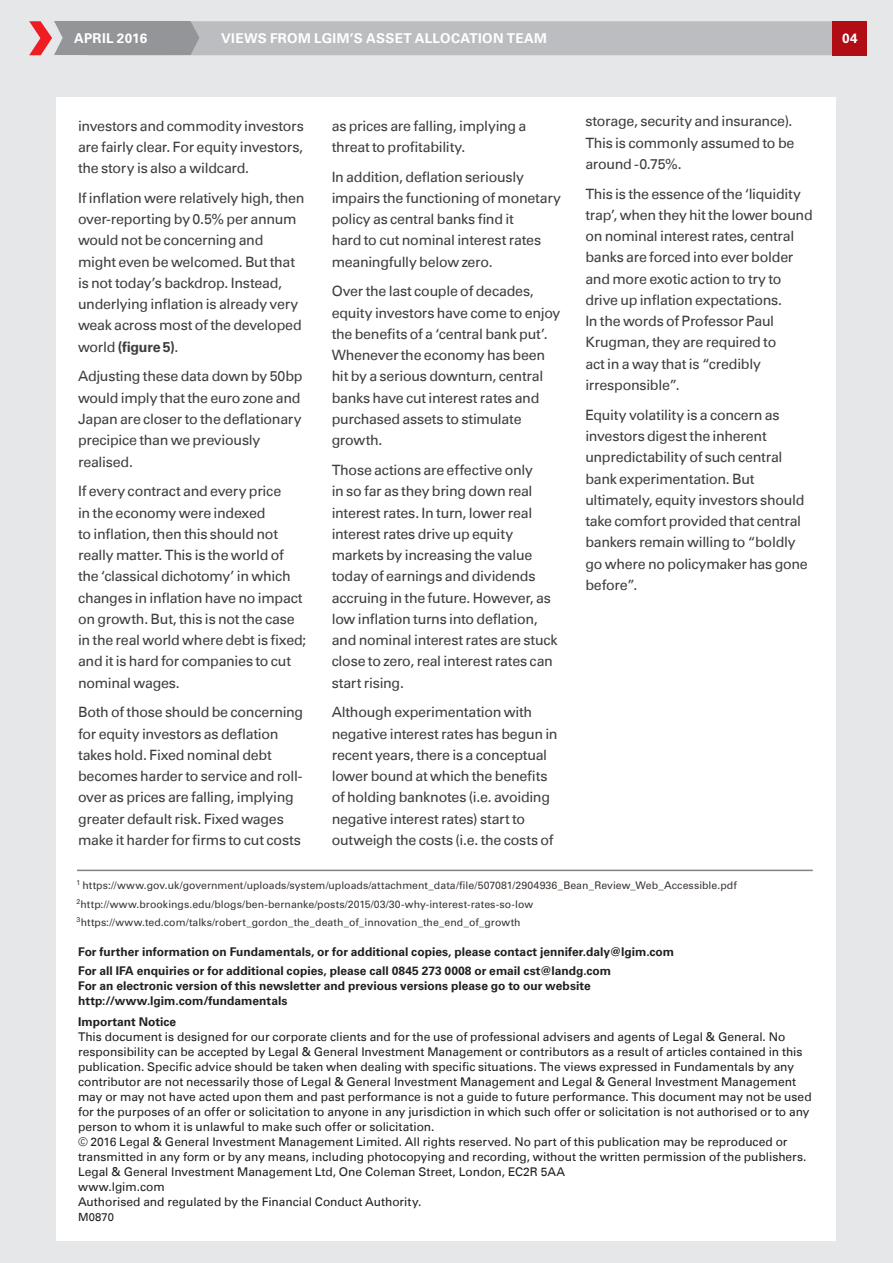
<style>
.page{position:relative;width:893px;height:1263px;background:#e6e7e9}
.page>*{position:absolute;margin:0;border:0;box-sizing:border-box;transform-origin:0 0}
.Article_body_text{font:14.25px/21.3px "Univers LT";letter-spacing:-.02em;color:#3e3e3f}
.t1{font:700 13.5px "Univers LT Std";letter-spacing:.025em;color:#fff}
.t2{font:12px/15px "Univers LT";color:#231f20}
.t3{font:700 12px/15px "Univers LT Std";color:#231f20}
.t4{font:11.25px "Univers LT";letter-spacing:.01em;color:#231f20}
.Legend_text{font:10.5px "Univers LT Std";letter-spacing:.005em;color:#3b3532}
.s1{font-family:"Univers LT Std";font-weight:700}
</style>
<div class="page">
<div style="left:56px;top:98px;width:779px;height:1143px;background:#fff"></div>
<div style="left:832px;top:21px;width:34px;height:34px;background:#b00d15"></div>
<svg style="left:29px;top:21px;width:803px;height:34px;background:#b6b5b8"></svg>
<hr style="left:77px;top:870px;width:736px;height:1px;background:#808285">
<p class="t1" style="left:74px;top:30px;width:75px">APRIL 2016</p>
<p class="t1" style="left:221px;top:30px;width:327px">VIEWS FROM LGIM’S ASSET ALLOCATION TEAM</p>
<p class="t1" style="left:842px;top:30px;width:17px">04</p>
<p class="Article_body_text" style="left:78px;top:115px;width:227px;text-align:justify">investors and commodity investors are fairly clear. For equity investors, the story is also a wildcard.</p>
<p class="Article_body_text" style="left:78px;top:187px;width:228px">If inflation were relatively high, then over-reporting by 0.5% per annum would not be concerning and might even be welcomed. But that is not today’s backdrop. Instead, underlying inflation is already very weak across most of the developed world <span class="s1">(figure 5)</span>.</p>
<p class="Article_body_text" style="left:78px;top:366px;width:226px">Adjusting these data down by 50bp would imply that the euro zone and<br>Japan are closer to the deflationary precipice than we previously realised.</p>
<p class="Article_body_text" style="left:78px;top:481px;width:230px">If every contract and every price<br>in the economy were indexed<br>to inflation, then this should not really matter. This is the world of the ‘classical dichotomy’ in which changes in inflation have no impact on growth. But, this is not the case in the real world where debt is fixed; and it is hard for companies to cut nominal wages.</p>
<p class="Article_body_text" style="left:78px;top:702px;width:227px">Both of those should be concerning for equity investors as deflation takes hold. Fixed nominal debt becomes harder to service and roll&shy;over as prices are falling, implying greater default risk. Fixed wages make it harder for firms to cut costs</p>
<p class="Article_body_text" style="left:332px;top:115px;width:196px">as prices are falling, implying a threat to profitability.</p>
<p class="Article_body_text" style="left:332px;top:166px;width:231px">In addition, deflation seriously impairs the functioning of monetary policy as central banks find it<br>hard to cut nominal interest rates meaningfully below zero.</p>
<p class="Article_body_text" style="left:332px;top:281px;width:230px">Over the last couple of decades, equity investors have come to enjoy the benefits of a ‘central bank put’.<br>Whenever the economy has been hit by a serious downturn, central banks have cut interest rates and purchased assets to stimulate growth.</p>
<p class="Article_body_text" style="left:332px;top:459px;width:227px">Those actions are effective only<br>in so far as they bring down real interest rates. In turn, lower real interest rates drive up equity markets by increasing the value today of earnings and dividends accruing in the future. However, as low inflation turns into deflation, and nominal interest rates are stuck close to zero, real interest rates can start rising.</p>
<p class="Article_body_text" style="left:332px;top:702px;width:227px">Although experimentation with negative interest rates has begun in recent years, there is a conceptual lower bound at which the benefits of holding banknotes (i.e. avoiding negative interest rates) start to outweigh the costs (i.e. the costs of</p>
<p class="Article_body_text" style="left:585px;top:111px;width:211px">storage, security and insurance).<br>This is commonly assumed to be around -0.75%.</p>
<p class="Article_body_text" style="left:585px;top:183px;width:229px">This is the essence of the ‘liquidity trap’, when they hit the lower bound on nominal interest rates, central banks are forced into ever bolder and more exotic action to try to drive up inflation expectations.<br>In the words of Professor Paul<br>Krugman, they are required to<br>act in a way that is “credibly irresponsible”.</p>
<p class="Article_body_text" style="left:585px;top:404px;width:224px">Equity volatility is a concern as investors digest the inherent unpredictability of such central bank experimentation. But ultimately, equity investors should take comfort provided that central bankers remain willing to “boldly go where no policymaker has gone before”.</p>
<p class="Legend_text" style="left:77px;top:879px;width:662px"><sup>1</sup> https://www.gov.uk/government/uploads/system/uploads/attachment_data/file/507081/2904936_Bean_Review_Web_Accessible.pdf</p>
<p class="Legend_text" style="left:77px;top:898px;width:458px"><sup>2</sup>http://www.brookings.edu/blogs/ben-bernanke/posts/2015/03/30-why-interest-rates-so-low</p>
<p class="Legend_text" style="left:77px;top:916px;width:446px"><sup>3</sup>https://www.ted.com/talks/robert_gordon_the_death_of_innovation_the_end_of_growth</p>
<p class="t3" style="left:78px;top:944px;width:598px">For further information on Fundamentals, or for additional copies, please contact jennifer.daly@lgim.com</p>
<p class="t3" style="left:78px;top:963px;width:535px">For all IFA enquiries or for additional copies, please call 0845 273 0008 or email cst@landg.com</p>
<p class="t3" style="left:78px;top:978px;width:514px">For an electronic version of this newsletter and previous versions please go to our website http://www.lgim.com/fundamentals</p>
<p class="t3" style="left:78px;top:1014px;width:100px">Important Notice</p>
<p class="t2" style="left:78px;top:1029px;width:735px">This document is designed for our corporate clients and for the use of professional advisers and agents of Legal &amp; General. No responsibility can be accepted by Legal &amp; General Investment Management or contributors as a result of articles contained in this publication. Specific advice should be taken when dealing with specific situations. The views expressed in Fundamentals by any contributor are not necessarily those of Legal &amp; General Investment Management and Legal &amp; General Investment Management may or may not have acted upon them and past performance is not a guide to future performance. This document may not be used for the purposes of an offer or solicitation to anyone in any jurisdiction in which such offer or solicitation is not authorised or to any person to whom it is unlawful to make such offer or solicitation.</p>
<p class="t2" style="left:78px;top:1134px;width:730px">© 2016 Legal &amp; General Investment Management Limited. All rights reserved. No part of this publication may be reproduced or transmitted in any form or by any means, including photocopying and recording, without the written permission of the publishers.</p>
<p class="t2" style="left:78px;top:1164px;width:489px">Legal &amp; General Investment Management Ltd, One Coleman Street, London, EC2R 5AA</p>
<p class="t2" style="left:78px;top:1179px;width:88px">www.lgim.com</p>
<p class="t2" style="left:78px;top:1194px;width:345px">Authorised and regulated by the Financial Conduct Authority.</p>
<p class="t4" style="left:78px;top:1210px;width:37px">M0870</p>
</div>
